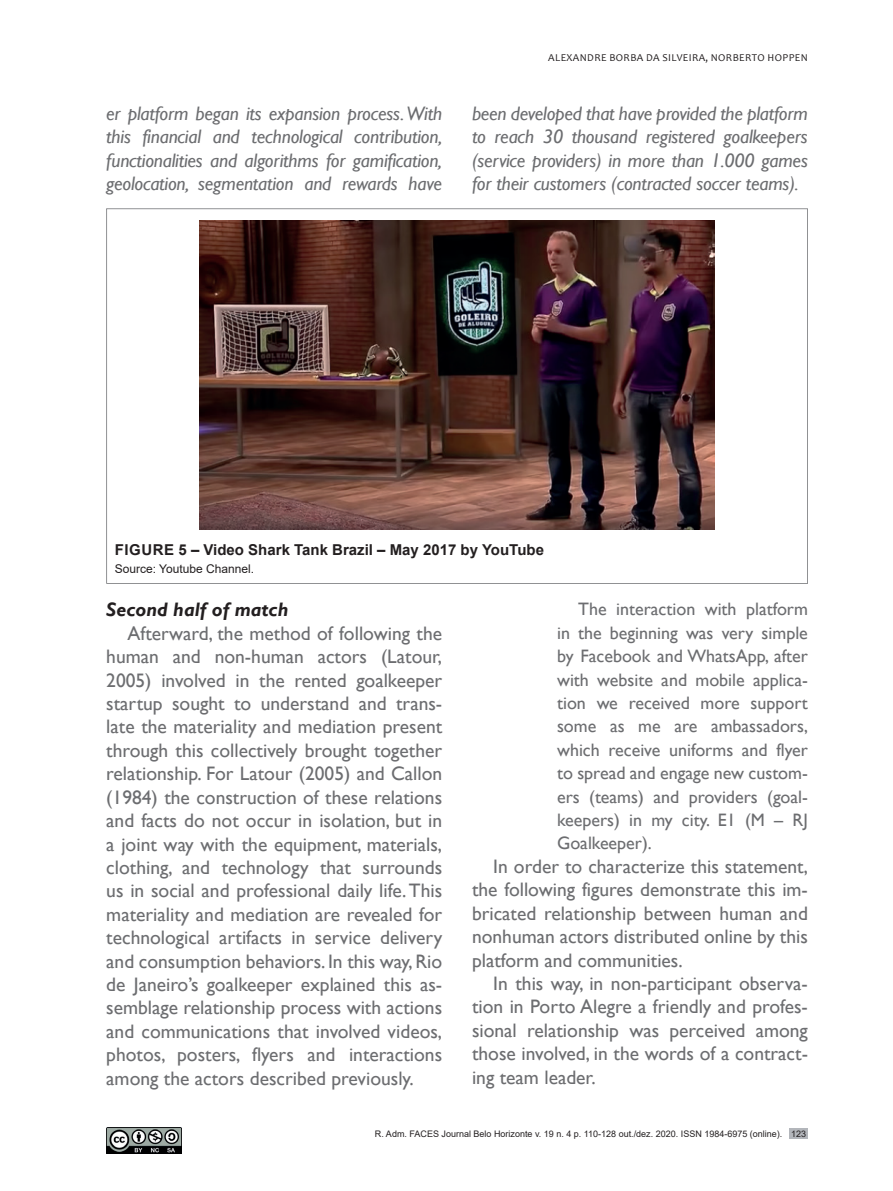
<style>
.page{position:relative;width:893px;height:1191px;background:#fff}
.page>*{position:absolute;margin:0;border:0;box-sizing:border-box;transform-origin:0 0}
.t1{font:19.5px/23.4px "Gill Sans";color:#6c6d70;text-align:justify}
.t2{font:italic 19.5px/23.4px "Gill Sans";letter-spacing:-.01em;color:#6c6d70;text-align:justify}
.t3{font:italic 700 19.5px "Gill Sans";color:#231f20}
.t4{font:18px/23.4px "Gill Sans";color:#6c6d70;text-align:justify}
.t5{font:700 15px "Arial";color:#231f20}
.t6{font:12px "Arial";color:#231f20}
.t7{font:10.5px "Candara";letter-spacing:.04em;color:#231f20}
.t8{font:9px "Arial";color:#231f20}
</style>
<div class="page">
<div style="left:789px;top:1128px;width:19px;height:10px;background:#b3b6bb"></div>
<img style="left:106px;top:1127px;width:75px;height:26px">
<svg style="left:106px;top:208px;width:702px;height:376px"></svg>
<img style="left:200px;top:220px;width:514px;height:309px">
<p class="t7" style="left:548px;top:51px;width:261px">ALEXANDRE BORBA DA SILVEIRA, NORBERTO HOPPEN</p>
<p class="t2" style="left:106px;top:102px;width:337px">er platform began its expansion process. With this financial and technological contribution, functionalities and algorithms for gamification, geolocation, segmentation and rewards have</p>
<p class="t2" style="left:472px;top:102px;width:337px">been developed that have provided the platform to reach 30 thousand registered goalkeepers (service providers) in more than 1.000 games for their customers (contracted soccer teams).</p>
<p class="t5" style="left:115px;top:539px;width:431px">FIGURE 5 – Video Shark Tank Brazil – May 2017 by YouTube</p>
<p class="t6" style="left:115px;top:561px;width:141px">Source: Youtube Channel.</p>
<p class="t3" style="left:106px;top:598px;width:184px">Second half of match</p>
<p class="t1" style="left:106px;top:622px;width:337px;text-indent:21px">Afterward, the method of following the human and non-human actors (Latour, 2005) involved in the rented goalkeeper startup sought to understand and trans&shy;late the materiality and mediation present through this collectively brought together relationship. For Latour (2005) and Callon (1984) the construction of these relations and facts do not occur in isolation, but in a joint way with the equipment, materials, clothing, and technology that surrounds us in social and professional daily life. This materiality and mediation are revealed for technological artifacts in service delivery and consumption behaviors. In this way, Rio de Janeiro’s goalkeeper explained this as&shy;semblage relationship process with actions and communications that involved videos, photos, posters, flyers and interactions among the actors described previously.</p>
<p class="t4" style="left:557px;top:598px;width:252px;text-indent:21px">The interaction with platform in the beginning was very simple by Facebook and WhatsApp, after with website and mobile applica&shy;tion we received more support some as me are ambassadors, which receive uniforms and flyer to spread and engage new custom&shy;ers (teams) and providers (goal&shy;keepers) in my city. E1 (M – RJ Goalkeeper).</p>
<p class="t1" style="left:472px;top:855px;width:337px;text-indent:21px">In order to characterize this statement, the following figures demonstrate this im&shy;bricated relationship between human and nonhuman actors distributed online by this platform and communities.</p>
<p class="t1" style="left:472px;top:972px;width:337px;text-indent:21px">In this way, in non-participant observa&shy;tion in Porto Alegre a friendly and profes&shy;sional relationship was perceived among those involved, in the words of a contract&shy;ing team leader.</p>
<p class="t8" style="left:375px;top:1127px;width:433px">R. Adm. FACES Journal Belo Horizonte v. 19 n. 4 p. 110-128 out./dez. 2020. ISSN 1984-6975 (online). 123</p>
</div>
